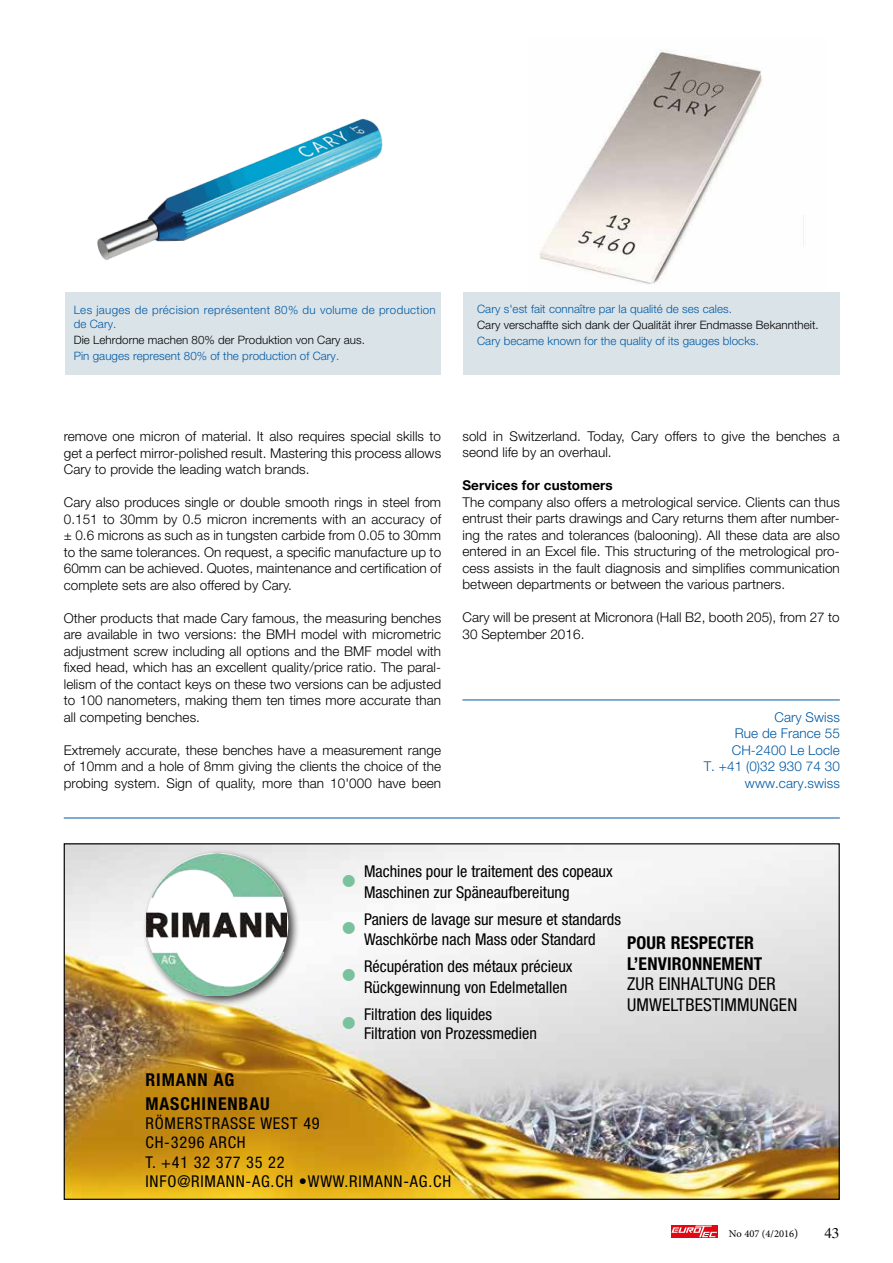
<style>
.page{position:relative;width:893px;height:1263px;background:#fff}
.page>*{position:absolute;margin:0;border:0;box-sizing:border-box;transform-origin:0 0}
.t1{font:condensed 33.75px "Helvetica Neue";color:#7ac29e}
.t2{font:condensed 17.7px/20.7px "Helvetica Neue";letter-spacing:.01em;color:#000}
.t3{font:700 condensed 17.7px/20.7px "Helvetica Neue";letter-spacing:.01em;color:#000}
.t4{font:700 condensed 17.7px/23.7px "Helvetica Neue";letter-spacing:.05em;color:#000}
.t5{font:condensed 16.35px/20.2px "Helvetica Neue";color:#000}
.t6{font:condensed 16.35px/19.2px "Helvetica Neue";letter-spacing:.05em;color:#000}
.t7{font:300 13.5px/16.5px "Helvetica Neue";letter-spacing:.005em;color:#000;text-align:justify}
.t8{font:300 13.5px/16.5px "Helvetica Neue";letter-spacing:.005em;color:#0059a3;text-align:right}
.t9{font:700 13.5px "Helvetica Neue";letter-spacing:.005em;color:#000}
.t10{font:300 11.55px "Helvetica Neue";letter-spacing:.005em;color:#0059a3}
.t11{font:300 11.55px "Helvetica Neue";letter-spacing:.005em;color:#000}
.t12{font:300 11.55px/14px "Helvetica Neue";letter-spacing:.03em;color:#0059a3}
.t13{font:10.5px "Minion Pro";color:#000}
.s1{font-size:33.75px;color:#7ac29e}
.s2{font-size:12px}
</style>
<div class="page">
<div style="left:671px;top:1225px;width:47px;height:12px;background:#e30613"></div>
<svg style="left:671px;top:1225px;width:46px;height:12px"></svg>
<img style="left:529px;top:49px;width:298px;height:244px">
<hr style="left:462px;top:699px;width:378px;height:1px;background:#0059a3">
<div style="left:66px;top:293px;width:774px;height:82px;background:#dae3e8"></div>
<img style="left:66px;top:845px;width:772px;height:353px">
<div style="left:142px;top:849px;width:158px;height:158px;background:#000;opacity:.75"></div>
<img style="left:147px;top:853px;width:139px;height:142px">
<hr style="left:64px;top:817px;width:776px;height:1px;background:#0059a3">
<img style="left:97px;top:118px;width:286px;height:142px">
<div style="left:441px;top:279px;width:21px;height:108px;background:#fff"></div>
<p class="t12" style="left:74px;top:303px;width:364px">Les jauges de précision représentent 80% du volume de production de Cary.</p>
<p class="t11" style="left:74px;top:333px;width:293px">Die Lehrdorne machen 80% der Produktion von Cary aus.</p>
<p class="t10" style="left:74px;top:349px;width:267px">Pin gauges represent 80% of the production of Cary.</p>
<p class="t10" style="left:477px;top:302px;width:256px">Cary s'est fait connaître par la qualité de ses cales.</p>
<p class="t11" style="left:477px;top:318px;width:343px">Cary verschaffte sich dank der Qualität ihrer Endmasse Bekanntheit.</p>
<p class="t10" style="left:477px;top:334px;width:283px">Cary became known for the quality of its gauges blocks.</p>
<p class="t7" style="left:64px;top:428px;width:379px">remove one micron of material. It also requires special skills to get a perfect mirror-polished result. Mastering this process allows Cary to provide the leading watch brands.</p>
<p class="t7" style="left:64px;top:494px;width:379px">Cary also produces single or double smooth rings in steel from 0.151 to 30mm by 0.5 micron increments with an accuracy of ± 0.6 microns as such as in tungsten carbide from 0.05 to 30mm to the same tolerances. On request, a specific manufacture up to 60mm can be achieved. Quotes, maintenance and certification of complete sets are also offered by Cary.</p>
<p class="t7" style="left:64px;top:609px;width:379px">Other products that made Cary famous, the measuring benches are available in two versions: the BMH model with micrometric adjustment screw including all options and the BMF model with fixed head, which has an excellent quality/price ratio. The paral&shy;lelism of the contact keys on these two versions can be adjusted to 100 nanometers, making them ten times more accurate than all competing benches.</p>
<p class="t7" style="left:64px;top:741px;width:379px">Extremely accurate, these benches have a measurement range of 10mm and a hole of 8mm giving the clients the choice of the probing system. Sign of quality, more than 10'000 have been</p>
<p class="t7" style="left:462px;top:428px;width:379px">sold in Switzerland. Today, Cary offers to give the benches a seond life by an overhaul.</p>
<p class="t9" style="left:462px;top:475px;width:152px">Services for customers</p>
<p class="t7" style="left:462px;top:494px;width:379px">The company also offers a metrological service. Clients can thus entrust their parts drawings and Cary returns them after number&shy;ing the rates and tolerances (balooning). All these data are also entered in an Excel file. This structuring of the metrological pro&shy;cess assists in the fault diagnosis and simplifies communication between departments or between the various partners.</p>
<p class="t7" style="left:462px;top:609px;width:379px">Cary will be present at Micronora (Hall B2, booth 205), from 27 to<br>30 September 2016.</p>
<p class="t8" style="left:704px;top:708px;width:138px">Cary Swiss<br>Rue de France 55<br>CH-2400 Le Locle<br>T. +41 (0)32 930 74 30 www.cary.swiss</p>
<p class="t5" style="left:364px;top:861px;width:250px;text-indent:-24px"><span class="s1">•</span> Machines pour le traitement des copeaux<br>Maschinen zur Späneaufbereitung</p>
<h1 class="t1" style="left:341px;top:908px;width:18px">•</h1>
<p class="t5" style="left:364px;top:909px;width:258px">Paniers de lavage sur mesure et standards<br>Waschkörbe nach Mass oder Standard</p>
<p class="t5" style="left:364px;top:956px;width:210px;line-height:20.7px;text-indent:-24px"><span class="s1">•</span> Récupération des métaux précieux<br>Rückgewinnung von Edelmetallen</p>
<p class="t5" style="left:364px;top:1004px;width:174px;line-height:19.2px;text-indent:-24px"><span class="s1">•</span> Filtration des liquides<br>Filtration von Prozessmedien</p>
<h2 class="t3" style="left:627px;top:932px;width:137px">POUR RESPECTER<br>L’ENVIRONNEMENT</h2>
<h2 class="t2" style="left:627px;top:974px;width:172px">ZUR EINHALTUNG DER<br>UMWELTBESTIMMUNGEN</h2>
<h2 class="t4" style="left:145px;top:1068px;width:126px">RIMANN AG<br>MASCHINENBAU</h2>
<p class="t6" style="left:145px;top:1113px;width:307px">RÖMERSTRASSE WEST 49<br>CH-3296 ARCH<br>T. +41 32 377 35 22<br>INFO@RIMANN-AG.CH •WWW.RIMANN-AG.CH</p>
<p class="t13" style="left:729px;top:1227px;width:71px">No 407 (4/2016<span class="s2">)</span></p>
</div>
